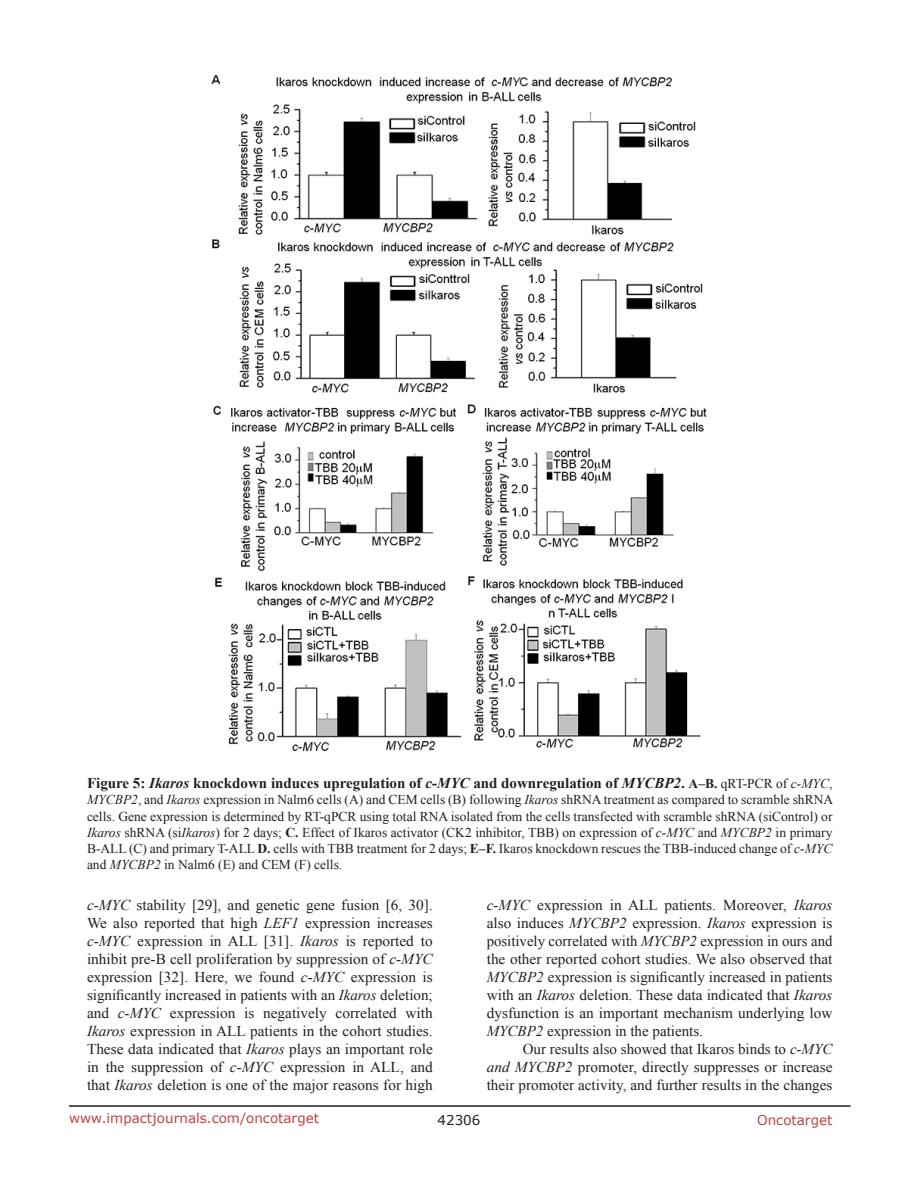
<style>
.page{position:relative;width:918px;height:1188px;background:#fff}
.page>*{position:absolute;margin:0;border:0;box-sizing:border-box;transform-origin:0 0}
.BodyText{font:15px/18px "Times New Roman";color:#231f20;text-align:justify}
.FigureText{font:700 15px "Times New Roman";color:#231f20}
.FigureText-2{font:13.5px/16.2px "Times New Roman";color:#231f20;text-align:justify}
.t1{font:13.5px "Verdana";color:#c24141}
.t2{font:13.5px "Verdana";color:#231f20}
.s1{font-style:italic}
.s2{font-size:13.5px}
.s3{font-weight:400;font-size:13.5px}
.s4{font-weight:400;font-style:italic;font-size:13.5px}
.s5{font-weight:700}
</style>
<div class="page">
<hr style="left:69px;top:1105px;width:781px;height:2px;background:#231f20">
<img style="left:211px;top:74px;width:496px;height:678px">
<p class="FigureText" style="left:87px;top:773px;width:747px">Figure 5: <span class="s1">Ikaros</span> knockdown induces upregulation of <span class="s1">c-MYC</span> and downregulation of <span class="s1">MYCBP2</span>. <span class="s2">A–B.</span> <span class="s3">qRT-PCR of</span> <span class="s4">c-MYC</span><span class="s3">,</span></p>
<p class="FigureText-2" style="left:87px;top:791px;width:748px"><span class="s1">MYCBP2</span>, and <span class="s1">Ikaros</span> expression in Nalm6 cells (A) and CEM cells (B) following <span class="s1">Ikaros</span> shRNA treatment as compared to scramble shRNA cells. Gene expression is determined by RT-qPCR using total RNA isolated from the cells transfected with scramble shRNA (siControl) or <span class="s1">Ikaros</span> shRNA (si<span class="s1">Ikaros</span>) for 2 days; <span class="s5">C.</span> Effect of Ikaros activator (CK2 inhibitor, TBB) on expression of <span class="s1">c-MYC</span> and <span class="s1">MYCBP2</span> in primary B-ALL (C) and primary T-ALL <span class="s5">D.</span> cells with TBB treatment for 2 days; <span class="s5">E–F.</span> Ikaros knockdown rescues the TBB-induced change of <span class="s1">c-MYC </span>and <span class="s1">MYCBP2</span> in Nalm6 (E) and CEM (F) cells.</p>
<p class="BodyText" style="left:87px;top:895px;width:347px"><span class="s1">c-MYC</span> stability [29], and genetic gene fusion [6, 30].<br>We also reported that high <span class="s1">LEF1</span> expression increases <span class="s1">c-MYC</span> expression in ALL [31]. <span class="s1">Ikaros</span> is reported to inhibit pre-B cell proliferation by suppression of <span class="s1">c-MYC </span>expression [32]. Here, we found <span class="s1">c-MYC</span> expression is significantly increased in patients with an <span class="s1">Ikaros</span> deletion; and <span class="s1">c-MYC</span> expression is negatively correlated with <span class="s1">Ikaros</span> expression in ALL patients in the cohort studies.<br>These data indicated that <span class="s1">Ikaros</span> plays an important role in the suppression of <span class="s1">c-MYC</span> expression in ALL, and that <span class="s1">Ikaros</span> deletion is one of the major reasons for high</p>
<p class="BodyText" style="left:487px;top:895px;width:347px"><span class="s1">c-MYC</span> expression in ALL patients. Moreover, <span class="s1">Ikaros </span>also induces <span class="s1">MYCBP2</span> expression. <span class="s1">Ikaros</span> expression is positively correlated with <span class="s1">MYCBP2</span> expression in ours and the other reported cohort studies. We also observed that <span class="s1">MYCBP2</span> expression is significantly increased in patients with an <span class="s1">Ikaros</span> deletion. These data indicated that <span class="s1">Ikaros </span>dysfunction is an important mechanism underlying low <span class="s1">MYCBP2</span> expression in the patients.</p>
<p class="BodyText" style="left:487px;top:1039px;width:347px;text-indent:36px">Our results also showed that Ikaros binds to <span class="s1">c-MYC and MYCBP2</span> promoter, directly suppresses or increase their promoter activity, and further results in the changes</p>
<p class="t1" style="left:69px;top:1109px;width:252px">www.impactjournals.com/oncotarget</p>
<p class="t2" style="left:438px;top:1111px;width:44px">42306</p>
<p class="t1" style="left:757px;top:1111px;width:77px">Oncotarget</p>
</div>
